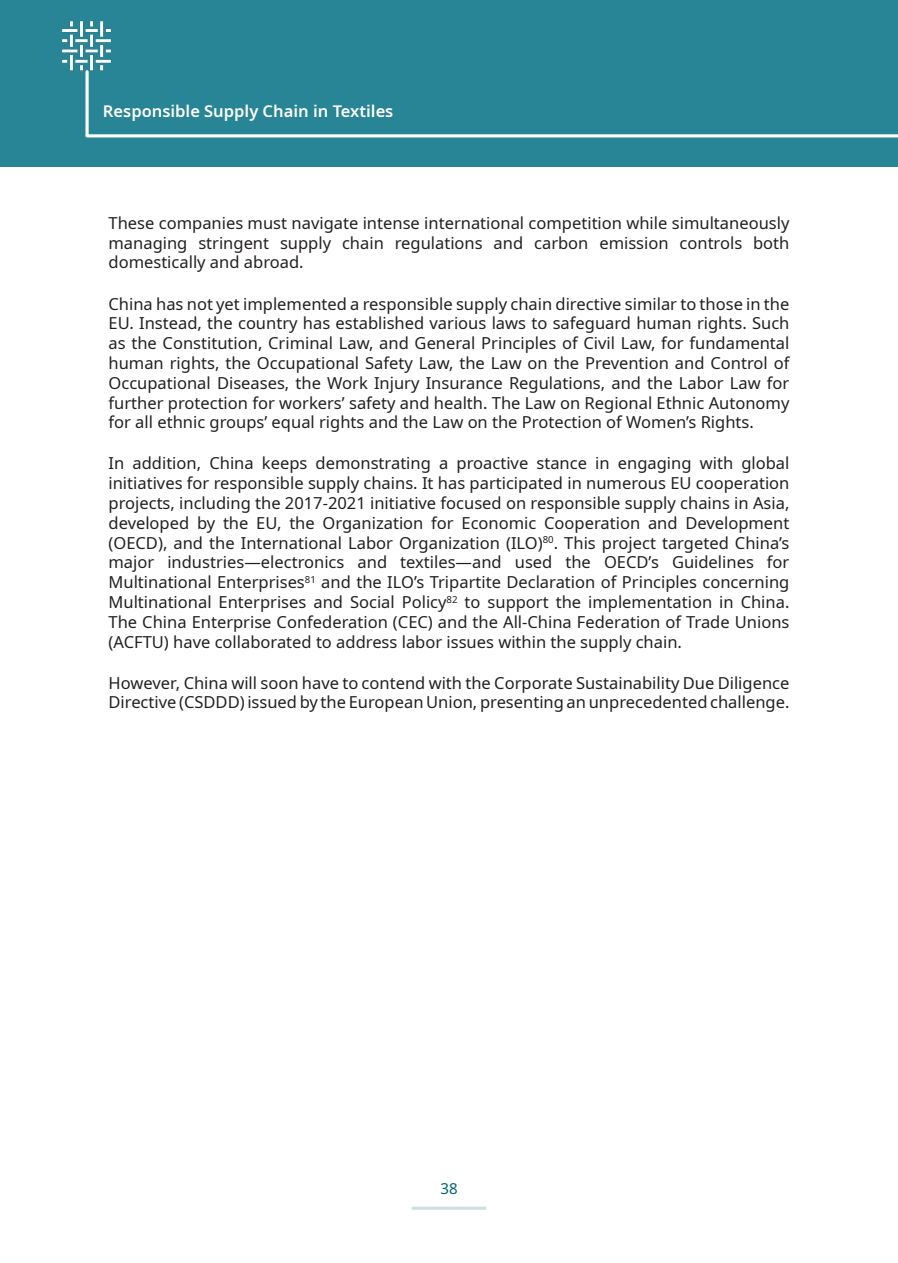
<style>
.page{position:relative;width:898px;height:1263px;background:#fff}
.page>*{position:absolute;margin:0;border:0;box-sizing:border-box;transform-origin:0 0}
.Body_text{font:16.5px/19.8px "Noto Sans";color:#231f20;text-align:justify}
.masthead_titles{font:600 16.5px "Noto Sans";color:#fff}
.t1{font:15px "Noto Sans";color:#00646c}
</style>
<div class="page">
<hr style="left:411px;top:1207px;width:75px;height:3px;background:#cce0e2">
<div style="left:0;top:0;width:897px;height:167px;background:#278595"></div>
<svg style="left:85px;top:73px;width:4px;height:63px"></svg>
<img style="left:62px;top:21px;width:49px;height:52px">
<hr style="left:87px;top:134px;width:810px;height:3px;background:#fff">
<p class="masthead_titles" style="left:103px;top:100px;width:292px">Responsible Supply Chain in Textiles</p>
<p class="Body_text" style="left:108px;top:213px;width:682px">These companies must navigate intense international competition while simultaneously managing stringent supply chain regulations and carbon emission controls both domestically and abroad.</p>
<p class="Body_text" style="left:108px;top:294px;width:682px">China has not yet implemented a responsible supply chain directive similar to those in the EU. Instead, the country has established various laws to safeguard human rights. Such as the Constitution, Criminal Law, and General Principles of Civil Law, for fundamental human rights, the Occupational Safety Law, the Law on the Prevention and Control of Occupational Diseases, the Work Injury Insurance Regulations, and the Labor Law for further protection for workers’ safety and health. The Law on Regional Ethnic Autonomy for all ethnic groups’ equal rights and the Law on the Protection of Women’s Rights.</p>
<p class="Body_text" style="left:108px;top:454px;width:682px">In addition, China keeps demonstrating a proactive stance in engaging with global initiatives for responsible supply chains. It has participated in numerous EU cooperation projects, including the 2017-2021 initiative focused on responsible supply chains in Asia, developed by the EU, the Organization for Economic Cooperation and Development (OECD), and the International Labor Organization (ILO)<sup>80</sup>. This project targeted China’s major industries—electronics and textiles—and used the OECD’s Guidelines for Multinational Enterprises<sup>81</sup> and the ILO’s Tripartite Declaration of Principles concerning Multinational Enterprises and Social Policy<sup>82</sup> to support the implementation in China.<br>The China Enterprise Confederation (CEC) and the All-China Federation of Trade Unions (ACFTU) have collaborated to address labor issues within the supply chain.</p>
<p class="Body_text" style="left:108px;top:673px;width:682px">However, China will soon have to contend with the Corporate Sustainability Due Diligence<br>Directive (CSDDD) issued by the European Union, presenting an unprecedented challenge.</p>
<p class="t1" style="left:440px;top:1178px;width:19px">38</p>
</div>
